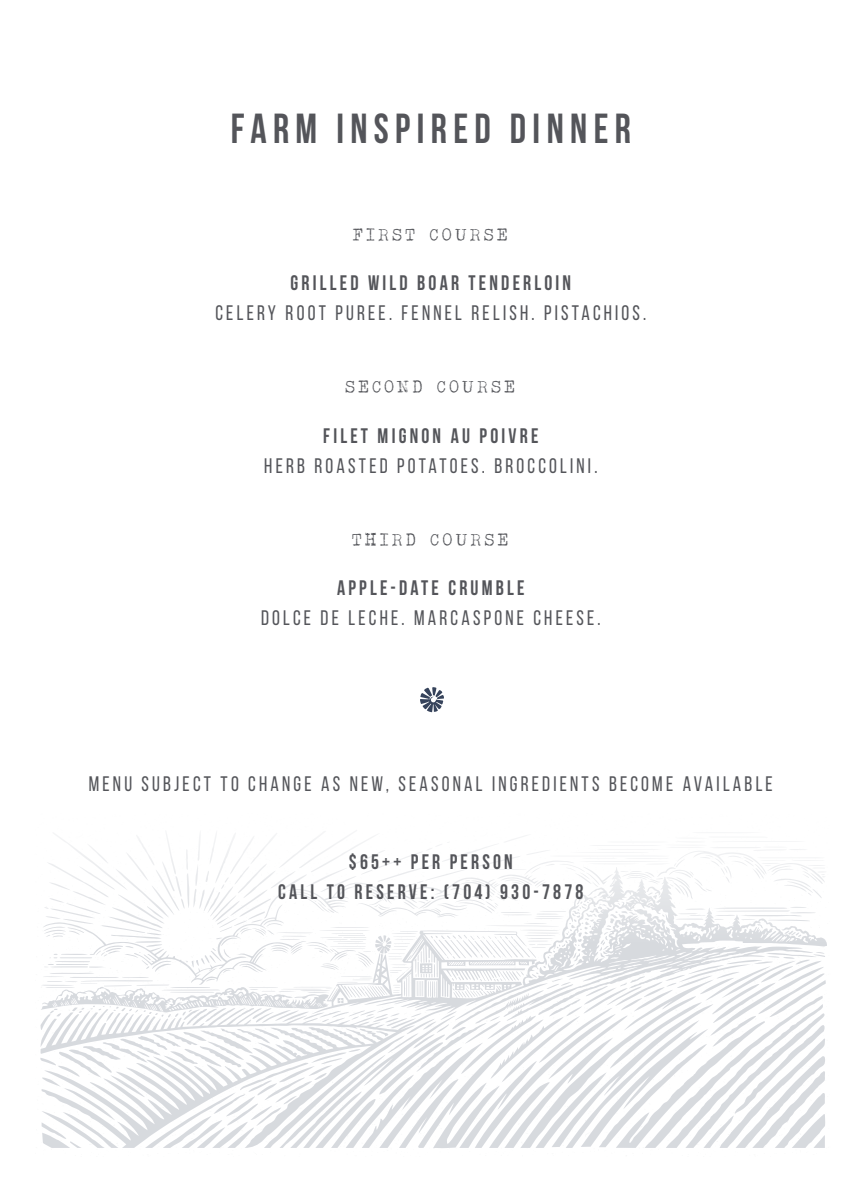
<style>
.page{position:relative;width:864px;height:1188px;background:#fff}
.page>*{position:absolute;margin:0;border:0;box-sizing:border-box;transform-origin:0 0}
.t1{font:700 42px "Bebas Neue";letter-spacing:.16em;color:#54555a;scale:.95 1}
.t2{font:21px "Bebas Neue";letter-spacing:.16em;color:#54555a;scale:.95 1}
.t3{font:700 21px/30px "Bebas Neue";letter-spacing:.16em;color:#54555a;text-align:center;scale:.95 1}
.t4{font:18px "Albertsthal Typewriter";letter-spacing:.16em;color:#54555a;scale:.95 1}
</style>
<div class="page">
<svg style="left:40px;top:946px;width:786px;height:202px"></svg>
<svg style="left:43px;top:834px;width:784px;height:112px"></svg>
<svg style="left:420px;top:687px;width:24px;height:25px"></svg>
<h1 class="t1" style="left:231px;top:105px;width:423px">FARM INSPIRED DINNER</h1>
<p class="t4" style="left:353px;top:224px;width:165px">FIRST COURSE</p>
<p class="t3" style="left:290px;top:268px;width:297px">GRILLED WILD BOAR TENDERLOIN</p>
<p class="t2" style="left:215px;top:302px;width:455px">CELERY ROOT PUREE. FENNEL RELISH. PISTACHIOS.</p>
<p class="t4" style="left:346px;top:376px;width:181px">SECOND COURSE</p>
<p class="t3" style="left:323px;top:420px;width:228px">FILET MIGNON AU POIVRE</p>
<p class="t2" style="left:264px;top:454px;width:352px">HERB ROASTED POTATOES. BROCCOLINI.</p>
<p class="t4" style="left:352px;top:528px;width:167px">THIRD COURSE</p>
<p class="t3" style="left:337px;top:573px;width:199px">APPLE-DATE CRUMBLE</p>
<p class="t2" style="left:261px;top:606px;width:359px">DOLCE DE LECHE. MARCASPONE CHEESE.</p>
<p class="t2" style="left:89px;top:772px;width:721px">MENU SUBJECT TO CHANGE AS NEW, SEASONAL INGREDIENTS BECOME AVAILABLE</p>
<p class="t3" style="left:278px;top:846px;width:323px">$65++ PER PERSON<br>CALL TO RESERVE: (704) 930-7878</p>
</div>
